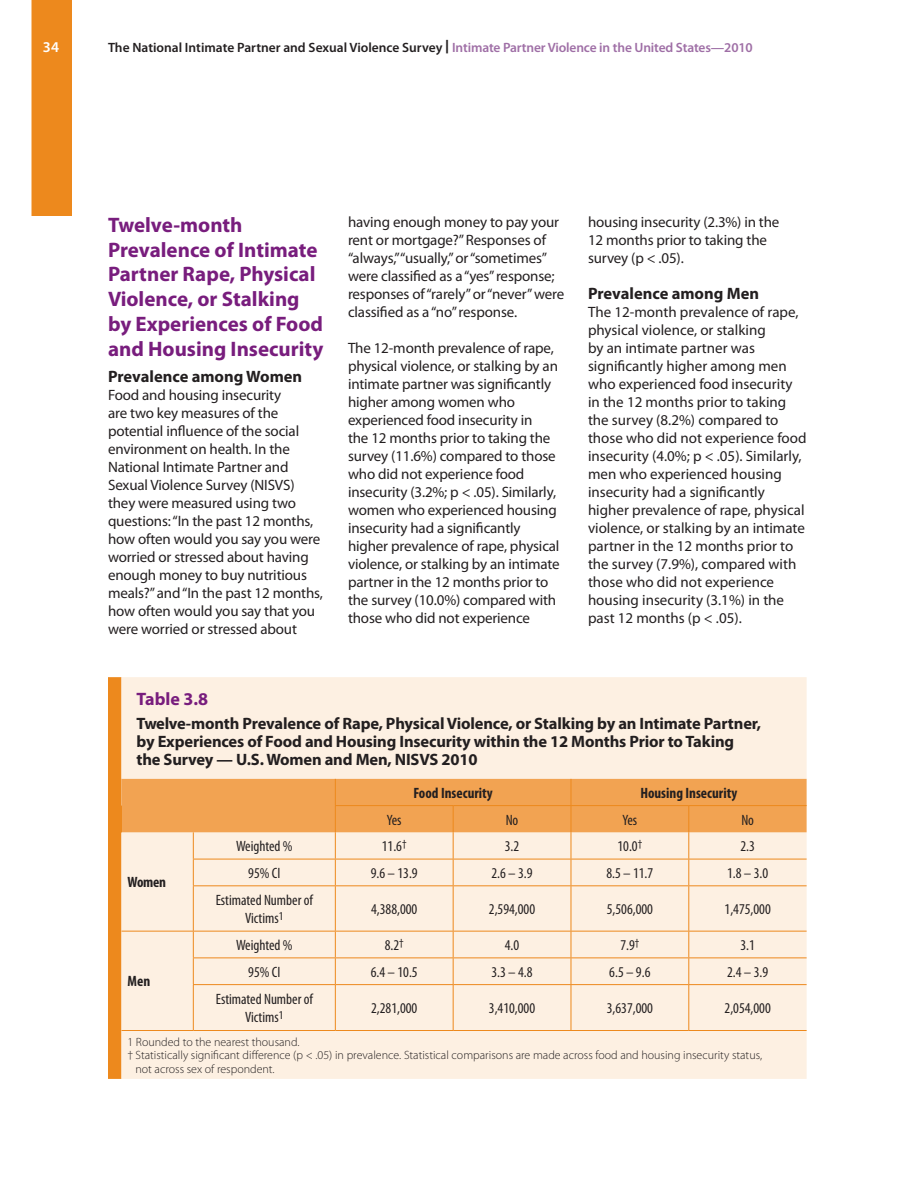
<style>
.page{position:relative;width:918px;height:1188px;background:#fff}
.page>*{position:absolute;margin:0;border:0;box-sizing:border-box;transform-origin:0 0}
.t1{font:700 21px/24.8px "Myriad Pro";color:#781d7d}
.t2{font:700 18px "Myriad Pro";color:#781d7d}
.t3{font:700 16.5px/18px "Myriad Pro";letter-spacing:-.01em;color:#231f20}
.t4{font:15px/18px "Myriad Pro";letter-spacing:-.01em;color:#231f20}
.Data{font:condensed 15px/18px "Myriad Pro";color:#231f20;text-align:center}
.Column_Headers_10_12{font:700 condensed 15px "Myriad Pro";color:#231f20}
.Column_Headers_10_12-2{font:condensed 15px "Myriad Pro";letter-spacing:-.005em;color:#231f20}
.Data-2{font:700 condensed 15px "Myriad Pro";letter-spacing:-.02em;color:#231f20}
.t5{font:600 15px "Myriad Pro";color:#fff}
.t6{font:600 13.5px "Myriad Pro";letter-spacing:-.01em;color:#231f20}
.Footnotes_8_9{font:300 12px/13.5px "Myriad Pro";color:#231f20}
.s1{font-weight:900}
.s2{color:#9f6fa6}
</style>
<div class="page">
<div style="left:31px;top:0;width:41px;height:216px;background:#ed891d"></div>
<svg style="left:108px;top:677px;width:699px;height:402px;background:#fbe2c8"></svg>
<hr style="left:689px;top:958px;width:118px;height:1px;background:#ed891d">
<hr style="left:193px;top:985px;width:1px;height:45px;background:#ed891d">
<hr style="left:193px;top:984px;width:142px;height:1px;background:#ed891d">
<hr style="left:335px;top:985px;width:1px;height:45px;background:#ed891d">
<hr style="left:335px;top:984px;width:118px;height:1px;background:#ed891d">
<hr style="left:453px;top:985px;width:1px;height:45px;background:#ed891d">
<hr style="left:453px;top:984px;width:118px;height:1px;background:#ed891d">
<hr style="left:571px;top:984px;width:118px;height:1px;background:#ed891d">
<hr style="left:571px;top:985px;width:1px;height:45px;background:#ed891d">
<hr style="left:688px;top:985px;width:1px;height:45px;background:#ed891d">
<hr style="left:689px;top:984px;width:118px;height:1px;background:#ed891d">
<hr style="left:122px;top:1030px;width:71px;height:1px;background:#ed891d">
<hr style="left:193px;top:1030px;width:142px;height:1px;background:#ed891d">
<hr style="left:335px;top:1030px;width:118px;height:1px;background:#ed891d">
<hr style="left:453px;top:1030px;width:118px;height:1px;background:#ed891d">
<hr style="left:571px;top:1030px;width:118px;height:1px;background:#ed891d">
<hr style="left:689px;top:1030px;width:118px;height:1px;background:#ed891d">
<p class="t5" style="left:43px;top:37px;width:18px">34</p>
<p class="t6" style="left:108px;top:39px;width:646px">The National Intimate Partner and Sexual Violence Survey <span class="s1">|</span> <span class="s2">Intimate Partner Violence in the United States—2010</span></p>
<h2 class="t1" style="left:108px;top:212px;width:217px">Twelve-month<br>Prevalence of Intimate<br>Partner Rape, Physical<br>Violence, or Stalking by Experiences of Food and Housing Insecurity</h2>
<h3 class="t3" style="left:108px;top:367px;width:196px">Prevalence among Women</h3>
<p class="t4" style="left:108px;top:386px;width:217px">Food and housing insecurity<br>are two key measures of the potential influence of the social environment on health. In the<br>National Intimate Partner and<br>Sexual Violence Survey (NISVS) they were measured using two questions: “In the past 12 months, how often would you say you were worried or stressed about having enough money to buy nutritious meals?” and “In the past 12 months, how often would you say that you were worried or stressed about</p>
<p class="t4" style="left:348px;top:213px;width:218px">having enough money to pay your rent or mortgage?” Responses of “always,” “usually,” or “sometimes” were classified as a “yes” response; responses of “rarely” or “never” were classified as a “no” response.</p>
<p class="t4" style="left:348px;top:339px;width:213px">The 12-month prevalence of rape, physical violence, or stalking by an intimate partner was significantly higher among women who experienced food insecurity in<br>the 12 months prior to taking the survey (11.6%) compared to those who did not experience food insecurity (3.2%; p &lt; .05). Similarly, women who experienced housing insecurity had a significantly higher prevalence of rape, physical violence, or stalking by an intimate partner in the 12 months prior to the survey (10.0%) compared with those who did not experience</p>
<p class="t4" style="left:588px;top:213px;width:193px">housing insecurity (2.3%) in the<br>12 months prior to taking the survey (p &lt; .05).</p>
<h3 class="t3" style="left:588px;top:284px;width:173px">Prevalence among Men</h3>
<p class="t4" style="left:588px;top:303px;width:220px">The 12-month prevalence of rape, physical violence, or stalking<br>by an intimate partner was significantly higher among men who experienced food insecurity in the 12 months prior to taking the survey (8.2%) compared to those who did not experience food insecurity (4.0%; p &lt; .05). Similarly, men who experienced housing insecurity had a significantly higher prevalence of rape, physical violence, or stalking by an intimate partner in the 12 months prior to the survey (7.9%), compared with those who did not experience housing insecurity (3.1%) in the past 12 months (p &lt; .05).</p>
<p class="t2" style="left:136px;top:687px;width:73px">Table 3.8</p>
<p class="t3" style="left:136px;top:714px;width:626px">Twelve-month Prevalence of Rape, Physical Violence, or Stalking by an Intimate Partner, by Experiences of Food and Housing Insecurity within the 12 Months Prior to Taking the Survey — U.S. Women and Men, NISVS 2010</p>
<p class="Column_Headers_10_12" style="left:413px;top:783px;width:81px">Food Insecurity</p>
<p class="Column_Headers_10_12" style="left:640px;top:783px;width:98px">Housing Insecurity</p>
<p class="Column_Headers_10_12-2" style="left:387px;top:811px;width:16px">Yes</p>
<p class="Column_Headers_10_12-2" style="left:506px;top:811px;width:14px">No</p>
<p class="Column_Headers_10_12-2" style="left:622px;top:811px;width:16px">Yes</p>
<p class="Column_Headers_10_12-2" style="left:741px;top:811px;width:14px">No</p>
<p class="Data-2" style="left:127px;top:873px;width:40px">Women</p>
<p class="Data" style="left:236px;top:837px;width:58px">Weighted %</p>
<p class="Data" style="left:382px;top:837px;width:26px">11.6<sup>†</sup></p>
<p class="Data" style="left:505px;top:837px;width:16px">3.2</p>
<p class="Data" style="left:617px;top:837px;width:26px">10.0<sup>†</sup></p>
<p class="Data" style="left:740px;top:837px;width:16px">2.3</p>
<p class="Data" style="left:248px;top:864px;width:34px">95% CI</p>
<p class="Data" style="left:371px;top:864px;width:48px">9.6 – 13.9</p>
<p class="Data" style="left:491px;top:864px;width:43px">2.6 – 3.9</p>
<p class="Data" style="left:606px;top:864px;width:48px">8.5 – 11.7</p>
<p class="Data" style="left:727px;top:864px;width:43px">1.8 – 3.0</p>
<p class="Data" style="left:216px;top:891px;width:99px">Estimated Number of<br>Victims<sup>1</sup></p>
<p class="Data" style="left:371px;top:900px;width:48px">4,388,000</p>
<p class="Data" style="left:489px;top:900px;width:48px">2,594,000</p>
<p class="Data" style="left:607px;top:900px;width:48px">5,506,000</p>
<p class="Data" style="left:725px;top:900px;width:48px">1,475,000</p>
<p class="Data" style="left:236px;top:936px;width:58px">Weighted %</p>
<p class="Data" style="left:385px;top:936px;width:20px">8.2<sup>†</sup></p>
<p class="Data" style="left:505px;top:936px;width:16px">4.0</p>
<p class="Data" style="left:620px;top:936px;width:21px">7.9<sup>†</sup></p>
<p class="Data" style="left:740px;top:936px;width:16px">3.1</p>
<p class="Data" style="left:248px;top:963px;width:34px">95% CI</p>
<p class="Data" style="left:371px;top:963px;width:48px">6.4 – 10.5</p>
<p class="Data" style="left:491px;top:963px;width:43px">3.3 – 4.8</p>
<p class="Data" style="left:609px;top:963px;width:43px">6.5 – 9.6</p>
<p class="Data" style="left:727px;top:963px;width:43px">2.4 – 3.9</p>
<p class="Data" style="left:216px;top:990px;width:99px">Estimated Number of<br>Victims<sup>1</sup></p>
<p class="Data" style="left:371px;top:999px;width:48px">2,281,000</p>
<p class="Data" style="left:489px;top:999px;width:48px">3,410,000</p>
<p class="Data" style="left:607px;top:999px;width:48px">3,637,000</p>
<p class="Data" style="left:725px;top:999px;width:48px">2,054,000</p>
<p class="Footnotes_8_9" style="left:128px;top:1035px;width:174px">1 Rounded to the nearest thousand.</p>
<p class="Footnotes_8_9" style="left:135px;top:1048px;width:628px;text-indent:-8px">† Statistically significant difference (p &lt; .05) in prevalence. Statistical comparisons are made across food and housing insecurity status, not across sex of respondent.</p>
<p class="Data-2" style="left:128px;top:972px;width:24px">Men</p>
</div>
